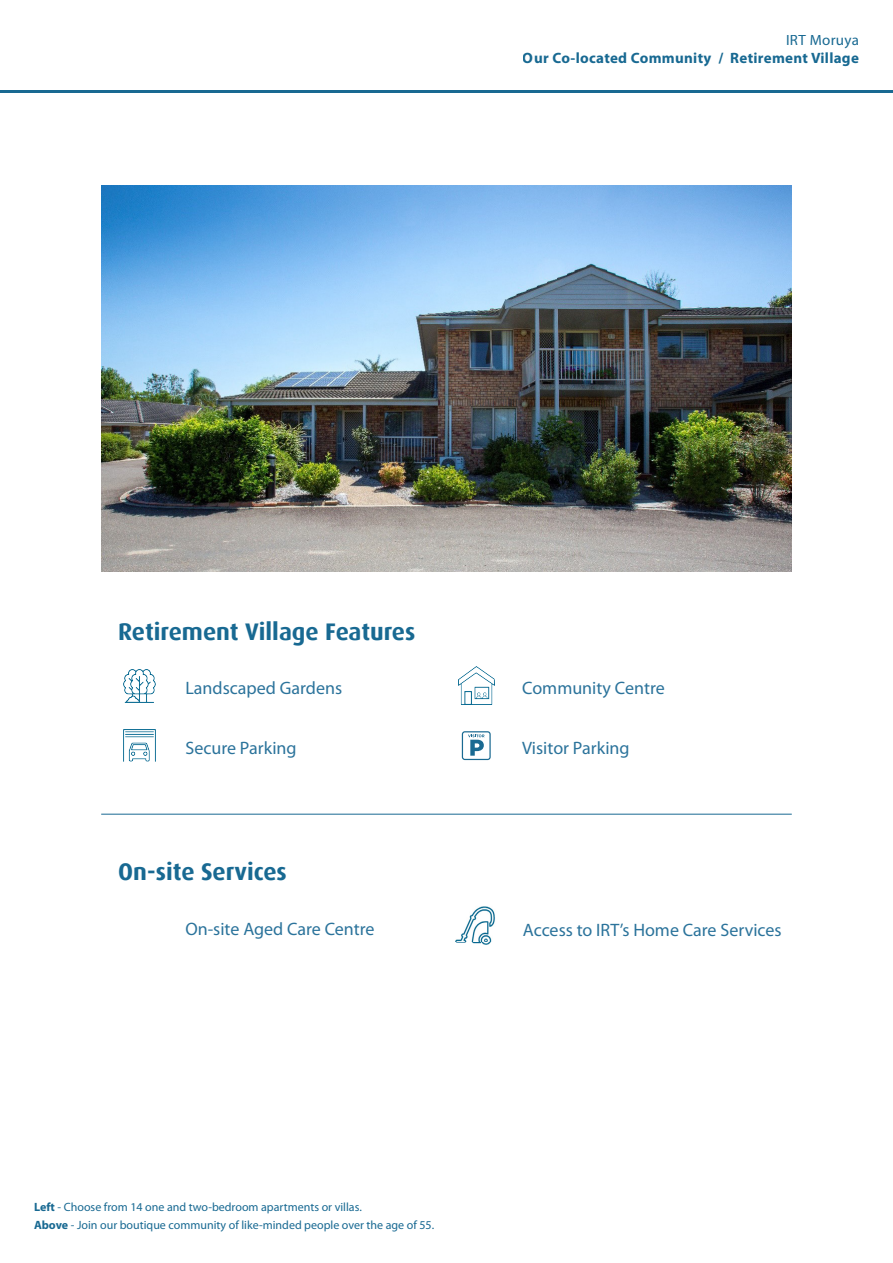
<style>
.page{position:relative;width:893px;height:1263px;background:#fff}
.page>*{position:absolute;margin:0;border:0;box-sizing:border-box;transform-origin:0 0}
.t1{font:700 24px "Dax";color:#186992}
.t2{font:18px "Myriad Pro";color:#2b739b}
.t3{font:700 15px "Myriad Pro";letter-spacing:.02em;color:#186992}
.t4{font:15px "Myriad Pro";letter-spacing:.02em;color:#186992}
.t5{font:12px/18px "Myriad Pro";color:#186992}
.s1{font-weight:700}
</style>
<div class="page">
<img style="left:101px;top:185px;width:691px;height:387px">
<hr style="left:0;top:91px;width:893px;height:2px;background:#186992">
<img style="left:458px;top:667px;width:36px;height:38px">
<img style="left:124px;top:669px;width:31px;height:33px">
<img style="left:123px;top:729px;width:33px;height:32px">
<hr style="left:101px;top:814px;width:691px;height:1px;background:#186992">
<svg style="left:462px;top:731px;width:29px;height:29px"></svg>
<img style="left:455px;top:906px;width:40px;height:39px">
<p class="t4" style="left:786px;top:31px;width:74px">IRT Moruya</p>
<p class="t3" style="left:523px;top:50px;width:337px">Our Co-located Community / Retirement Village</p>
<h1 class="t1" style="left:118px;top:618px;width:299px">Retirement Village Features</h1>
<h2 class="t2" style="left:185px;top:676px;width:158px">Landscaped Gardens</h2>
<h2 class="t2" style="left:185px;top:736px;width:113px">Secure Parking</h2>
<h1 class="t1" style="left:118px;top:858px;width:170px">On-site Services</h1>
<h2 class="t2" style="left:522px;top:676px;width:144px">Community Centre</h2>
<h2 class="t2" style="left:522px;top:736px;width:109px">Visitor Parking</h2>
<h2 class="t2" style="left:185px;top:918px;width:191px">On-site Aged Care Centre</h2>
<h2 class="t2" style="left:523px;top:918px;width:260px">Access to IRT’s Home Care Services</h2>
<p class="t5" style="left:34px;top:1198px;width:402px"><span class="s1">Left</span> - Choose from 14 one and two-bedroom apartments or villas.<br><span class="s1">Above</span> - Join our boutique community of like-minded people over the age of 55.</p>
</div>
